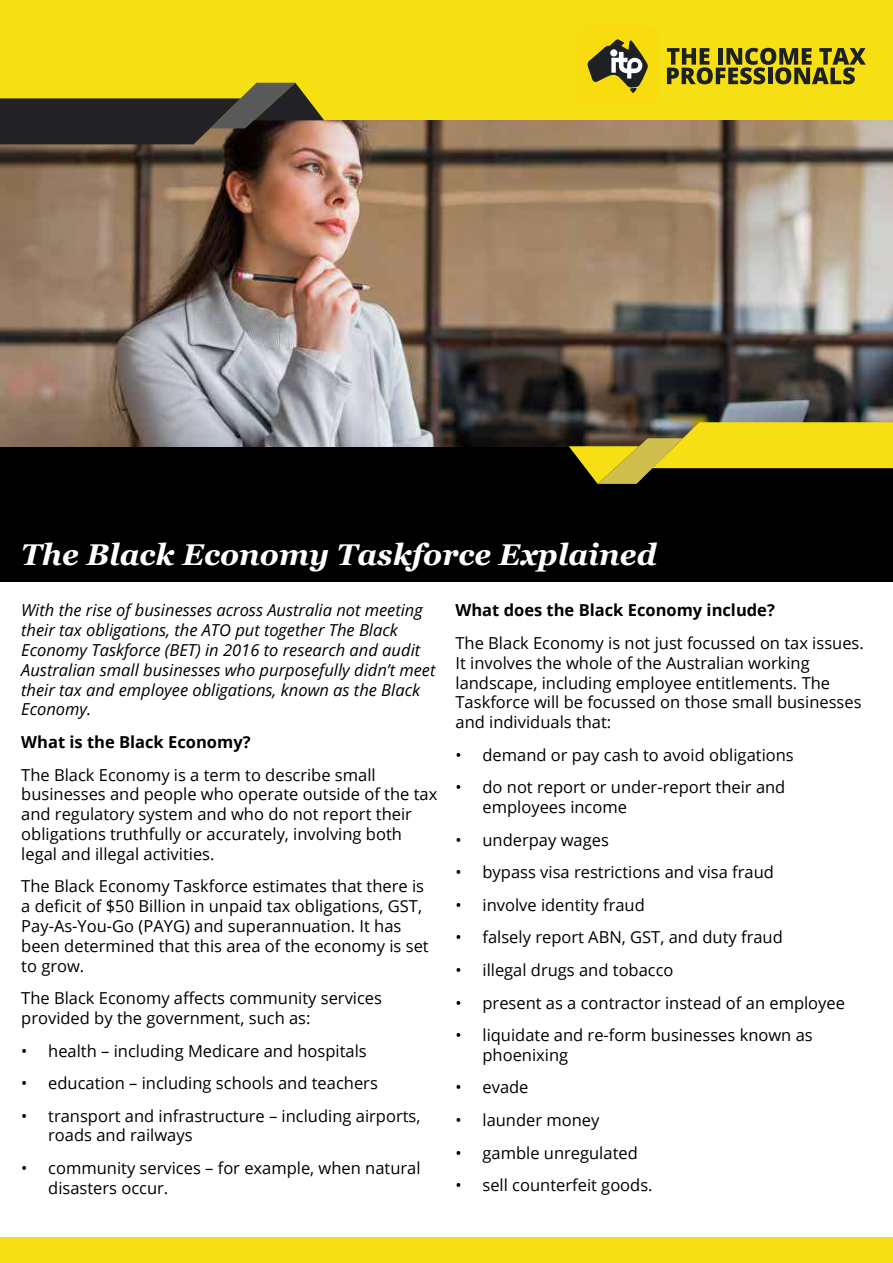
<style>
.page{position:relative;width:893px;height:1263px;background:#fff}
.page>*{position:absolute;margin:0;border:0;box-sizing:border-box;transform-origin:0 0}
.t1{font:italic 700 30px "Georgia";color:#fff}
.t2{font:16.5px/19.8px "Open Sans";color:#000}
.t3{font:italic 16.5px/19.8px "Open Sans";color:#000}
.t4{font:700 16.5px "Open Sans";color:#000}
</style>
<div class="page">
<div style="left:0;top:446px;width:893px;height:136px;background:#000"></div>
<div style="left:0;top:0;width:893px;height:136px;background:#f6df13"></div>
<div style="left:578px;top:26px;width:79px;height:80px;background:#f8dc0f;border-radius:7px"></div>
<svg style="left:587px;top:39px;width:61px;height:54px"></svg>
<div style="left:610px;top:49px;width:7px;height:8px;background:#fff;border-radius:50%"></div>
<svg style="left:667px;top:48px;width:199px;height:36px"></svg>
<div style="left:0;top:1237px;width:893px;height:26px;background:#f6df13"></div>
<img style="left:0;top:120px;width:893px;height:326px">
<svg style="left:0;top:83px;width:324px;height:61px"></svg>
<svg style="left:569px;top:422px;width:324px;height:62px"></svg>
<h1 class="t1" style="left:21px;top:542px;width:637px">The Black Economy Taskforce Explained</h1>
<p class="t3" style="left:21px;top:602px;width:416px">With the rise of businesses across Australia not meeting their tax obligations, the ATO put together The Black Economy Taskforce (BET) in 2016 to research and audit Australian small businesses who purposefully didn’t meet their tax and employee obligations, known as the Black Economy.</p>
<p class="t4" style="left:21px;top:735px;width:231px">What is the Black Economy?</p>
<p class="t2" style="left:21px;top:766px;width:418px">The Black Economy is a term to describe small businesses and people who operate outside of the tax and regulatory system and who do not report their obligations truthfully or accurately, involving both legal and illegal activities.</p>
<p class="t2" style="left:21px;top:878px;width:409px">The Black Economy Taskforce estimates that there is a deficit of $50 Billion in unpaid tax obligations, GST, Pay-As-You-Go (PAYG) and superannuation. It has been determined that this area of the economy is set to grow.</p>
<p class="t2" style="left:21px;top:988px;width:362px">The Black Economy affects community services provided by the government, such as:</p>
<p class="t2" style="left:21px;top:1042px;width:347px">• health – including Medicare and hospitals</p>
<p class="t2" style="left:21px;top:1075px;width:358px">• education – including schools and teachers</p>
<p class="t2" style="left:48px;top:1107px;width:374px;text-indent:-27px">• transport and infrastructure – including airports, roads and railways</p>
<p class="t2" style="left:48px;top:1160px;width:374px;text-indent:-27px">• community services – for example, when natural disasters occur.</p>
<p class="t4" style="left:455px;top:604px;width:321px">What does the Black Economy include?</p>
<p class="t2" style="left:455px;top:635px;width:410px">The Black Economy is not just focussed on tax issues.<br>It involves the whole of the Australian working landscape, including employee entitlements. The Taskforce will be focussed on those small businesses and individuals that:</p>
<p class="t2" style="left:455px;top:746px;width:340px">• demand or pay cash to avoid obligations</p>
<p class="t2" style="left:482px;top:779px;width:304px;text-indent:-27px">• do not report or under-report their and employees income</p>
<p class="t2" style="left:455px;top:831px;width:155px">• underpay wages</p>
<p class="t2" style="left:455px;top:864px;width:320px">• bypass visa restrictions and visa fraud</p>
<p class="t2" style="left:455px;top:896px;width:191px">• involve identity fraud</p>
<p class="t2" style="left:455px;top:929px;width:329px">• falsely report ABN, GST, and duty fraud</p>
<p class="t2" style="left:455px;top:962px;width:220px">• illegal drugs and tobacco</p>
<p class="t2" style="left:455px;top:994px;width:391px">• present as a contractor instead of an employee</p>
<p class="t2" style="left:482px;top:1027px;width:332px;text-indent:-27px">• liquidate and re-form businesses known as phoenixing</p>
<p class="t2" style="left:455px;top:1079px;width:75px">• evade</p>
<p class="t2" style="left:455px;top:1112px;width:146px">• launder money</p>
<p class="t2" style="left:455px;top:1144px;width:184px">• gamble unregulated</p>
<p class="t2" style="left:455px;top:1177px;width:199px">• sell counterfeit goods.</p>
</div>
